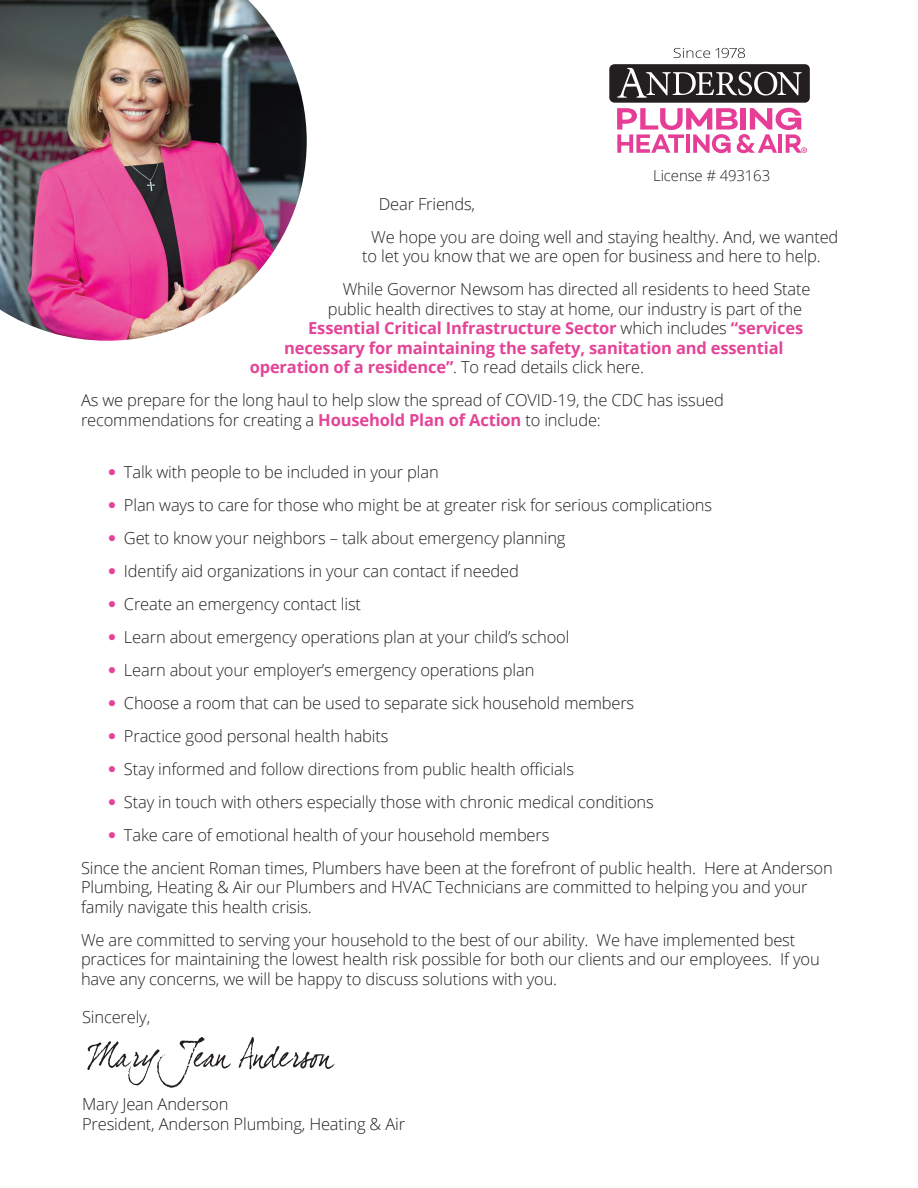
<style>
.page{position:relative;width:918px;height:1188px;background:#fff}
.page>*{position:absolute;margin:0;border:0;box-sizing:border-box;transform-origin:0 0}
.Body_Copy{font:300 16.5px/19.5px "Open Sans";letter-spacing:-.01em;color:#231f20}
.Body_Copy-2{font:700 16.5px "Open Sans";letter-spacing:-.01em;color:#e44498}
.Body_Copy-3{font:300 15px "Open Sans";letter-spacing:-.01em;color:#231f20}
.s1{font-weight:300;color:#231f20}
.s2{font-weight:700;color:#e44498}
.s3{color:#e44498}
</style>
<div class="page">
<img style="left:0;top:0;width:307px;height:341px">
<div style="left:609px;top:64px;width:201px;height:39px;background:#231f20;border-radius:5px"></div>
<svg style="left:617px;top:68px;width:185px;height:30px"></svg>
<svg style="left:674px;top:48px;width:71px;height:10px"></svg>
<svg style="left:617px;top:108px;width:190px;height:45px"></svg>
<svg style="left:87px;top:1037px;width:144px;height:51px"></svg>
<svg style="left:239px;top:1037px;width:96px;height:32px"></svg>
<p class="Body_Copy-3" style="left:653px;top:166px;width:119px">License # 493163</p>
<p class="Body_Copy" style="left:379px;top:194px;width:98px">Dear Friends,</p>
<p class="Body_Copy" style="left:362px;top:227px;width:478px;text-indent:9px">We hope you are doing well and staying healthy. And, we wanted to let you know that we are open for business and here to help.</p>
<p class="Body_Copy" style="left:343px;top:279px;width:469px">While Governor Newsom has directed all residents to heed State</p>
<p class="Body_Copy" style="left:328px;top:299px;width:476px">public health directives to stay at home, our industry is part of the</p>
<p class="Body_Copy-2" style="left:308px;top:317px;width:497px">Essential Critical Infrastructure Sector <span class="s1">which includes</span> “services</p>
<p class="Body_Copy-2" style="left:284px;top:336px;width:501px">necessary for maintaining the safety, sanitation and essential</p>
<p class="Body_Copy" style="left:250px;top:357px;width:396px"><span class="s2">operation of a residence”</span>. To read details click here.</p>
<p class="Body_Copy" style="left:81px;top:390px;width:644px">As we prepare for the long haul to help slow the spread of COVID-19, the CDC has issued recommendations for creating a <span class="s2">Household Plan of Action</span> to include:</p>
<p class="Body_Copy" style="left:108px;top:462px;width:332px"><span class="s3">●</span> Talk with people to be included in your plan</p>
<p class="Body_Copy" style="left:108px;top:495px;width:606px"><span class="s3">●</span> Plan ways to care for those who might be at greater risk for serious complications</p>
<p class="Body_Copy" style="left:108px;top:528px;width:459px"><span class="s3">●</span> Get to know your neighbors – talk about emergency planning</p>
<p class="Body_Copy" style="left:108px;top:561px;width:412px"><span class="s3">●</span> Identify aid organizations in your can contact if needed</p>
<p class="Body_Copy" style="left:108px;top:594px;width:255px"><span class="s3">●</span> Create an emergency contact list</p>
<p class="Body_Copy" style="left:108px;top:627px;width:463px"><span class="s3">●</span> Learn about emergency operations plan at your child’s school</p>
<p class="Body_Copy" style="left:108px;top:660px;width:428px"><span class="s3">●</span> Learn about your employer’s emergency operations plan</p>
<p class="Body_Copy" style="left:108px;top:693px;width:528px"><span class="s3">●</span> Choose a room that can be used to separate sick household members</p>
<p class="Body_Copy" style="left:108px;top:726px;width:282px"><span class="s3">●</span> Practice good personal health habits</p>
<p class="Body_Copy" style="left:108px;top:759px;width:468px"><span class="s3">●</span> Stay informed and follow directions from public health officials</p>
<p class="Body_Copy" style="left:108px;top:792px;width:547px"><span class="s3">●</span> Stay in touch with others especially those with chronic medical conditions</p>
<p class="Body_Copy" style="left:108px;top:825px;width:443px"><span class="s3">●</span> Take care of emotional health of your household members</p>
<p class="Body_Copy" style="left:81px;top:858px;width:753px">Since the ancient Roman times, Plumbers have been at the forefront of public health. Here at Anderson<br>Plumbing, Heating &amp; Air our Plumbers and HVAC Technicians are committed to helping you and your family navigate this health crisis.</p>
<p class="Body_Copy" style="left:81px;top:930px;width:740px">We are committed to serving your household to the best of our ability. We have implemented best practices for maintaining the lowest health risk possible for both our clients and our employees. If you have any concerns, we will be happy to discuss solutions with you.</p>
<p class="Body_Copy" style="left:82px;top:1007px;width:70px">Sincerely,</p>
<p class="Body_Copy" style="left:82px;top:1094px;width:148px">Mary Jean Anderson</p>
<p class="Body_Copy" style="left:82px;top:1113px;width:325px">President, Anderson Plumbing, Heating &amp; Air</p>
</div>
